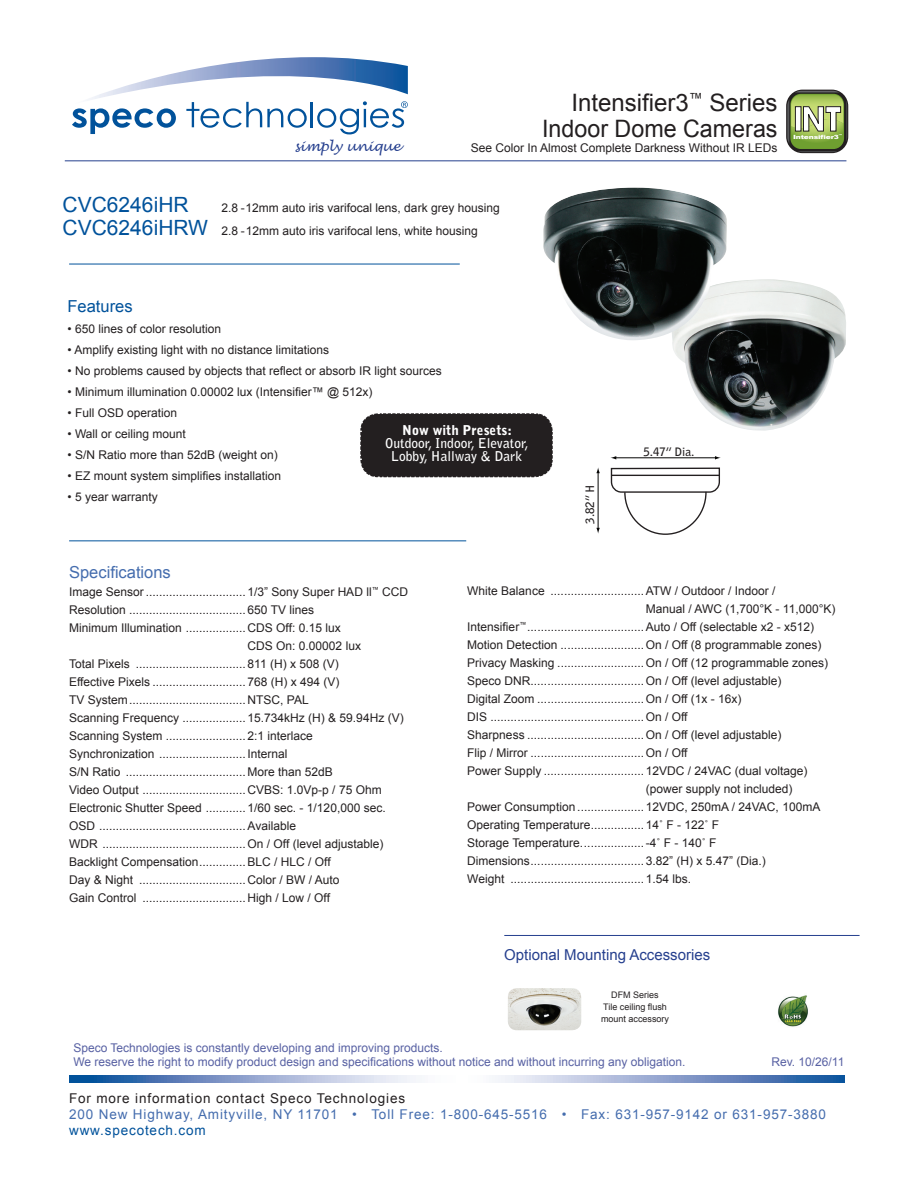
<style>
.page{position:relative;width:918px;height:1188px;background:#fff}
.page>*{position:absolute;margin:0;border:0;box-sizing:border-box;transform-origin:0 0}
.t1{font:31.5px "a bug's life debugged Regular";color:#fff}
.PRODUCT_TITLE{font:24px "Arial";color:#231f20}
.model_number{font:21px "Arial";color:#01529b}
.features_head{font:16.5px "Arial";color:#456dae}
.features_head-2{font:16.5px "Arial";color:#01529b}
.t2{font:15px "Arial";color:#253f8e}
.ADDRESS{font:13.5px "Arial";letter-spacing:.065em;color:#456dae}
.dvr_header{font:700 13.5px "Bell Gothic Std";color:#fff}
.ADDRESS-2{font:13.5px "Arial";letter-spacing:.065em;color:#231f20}
.ADDRESS-3{font:13.5px "Arial";letter-spacing:.065em;color:#01529b}
.dvr_header-2{font:900 13.5px "Bell Gothic Std";color:#fff}
.t3{font:italic 13.5px "Lucida Handwriting";color:#253f8e}
.DESCRIPTIONS{font:12px "Arial";color:#231f20}
.DISCLAIMER{font:12px "Arial";color:#5861a3}
.model_number-2{font:12px "Arial";color:#231f20}
.PRODUCT_TITLE-2{font:12px "Arial";color:#231f20}
._7pt__bullets{font:700 11.55px "Bell Gothic Std";color:#231f20}
._7pt__bullets-2{font:9px/12px "Arial";color:#231f20}
.models__small{font:9px "Arial";color:#231f20}
.t4{font:900 5.7px "Arial";letter-spacing:-.02em;color:#fff;scale:1.32 1}
.t5{font:900 2.55px "Arial";color:#fff;scale:1.32 1}
.s1{font-size:21px;color:#01529b}
</style>
<div class="page">
<hr style="left:65px;top:161px;width:781px;height:1px;background:#253f8e">
<svg style="left:72px;top:57px;width:336px;height:77px"></svg>
<svg style="left:786px;top:90px;width:62px;height:63px"></svg>
<svg style="left:787px;top:91px;width:60px;height:61px;background:#879d51"></svg>
<svg style="left:610px;top:467px;width:110px;height:68px"></svg>
<hr style="left:612px;top:475px;width:107px;height:1px;background:#231f20">
<hr style="left:598px;top:472px;width:1px;height:57px;background:#050504">
<svg style="left:596px;top:467px;width:4px;height:6px"></svg>
<svg style="left:596px;top:528px;width:4px;height:6px"></svg>
<hr style="left:615px;top:457px;width:101px;height:1px;background:#050504">
<svg style="left:610px;top:456px;width:6px;height:4px"></svg>
<svg style="left:715px;top:456px;width:6px;height:4px"></svg>
<hr style="left:69px;top:264px;width:391px;height:1px;background:#01529b">
<hr style="left:69px;top:540px;width:397px;height:1px;background:#01529b">
<div style="left:360px;top:413px;width:193px;height:65px;background:#231f20"></div>
<svg style="left:69px;top:1076px;width:776px;height:7px;background:#93aad0"></svg>
<img style="left:672px;top:279px;width:174px;height:152px">
<img style="left:543px;top:188px;width:186px;height:156px">
<img style="left:508px;top:988px;width:73px;height:42px">
<img style="left:778px;top:995px;width:30px;height:32px">
<hr style="left:504px;top:935px;width:356px;height:1px;background:#253f8e">
<p class="t3" style="left:294px;top:138px;width:108px">simply unique</p>
<p class="PRODUCT_TITLE" style="left:572px;top:87px;width:208px">Intensifier3<sup>™</sup> Series</p>
<p class="PRODUCT_TITLE" style="left:542px;top:113px;width:237px">Indoor Dome Cameras</p>
<p class="PRODUCT_TITLE-2" style="left:471px;top:140px;width:308px">See Color In Almost Complete Darkness Without IR LEDs</p>
<p class="model_number" style="left:63px;top:191px;width:128px">CVC6246iHR</p>
<p class="model_number-2" style="left:222px;top:200px;width:280px">2.8 -12mm auto iris varifocal lens, dark grey housing</p>
<p class="model_number-2" style="left:63px;top:223px;width:417px"><span class="s1">CVC6246iHRW</span> 2.8 -12mm auto iris varifocal lens, white housing</p>
<p class="t1" style="left:795px;top:108px;width:48px">INT</p>
<p class="t5" style="left:839px;top:134px;width:4px">™</p>
<p class="t4" style="left:793px;top:134px;width:36px">Intensifier3</p>
<p class="features_head-2" style="left:68px;top:296px;width:67px">Features</p>
<p class="DESCRIPTIONS" style="left:68px;top:321px;width:155px">• 650 lines of color resolution</p>
<p class="DESCRIPTIONS" style="left:68px;top:342px;width:263px">• Amplify existing light with no distance limitations</p>
<p class="DESCRIPTIONS" style="left:68px;top:363px;width:376px">• No problems caused by objects that reflect or absorb IR light sources</p>
<p class="DESCRIPTIONS" style="left:68px;top:384px;width:307px">• Minimum illumination 0.00002 lux (Intensifier™ @ 512x)</p>
<p class="DESCRIPTIONS" style="left:68px;top:405px;width:111px">• Full OSD operation</p>
<p class="DESCRIPTIONS" style="left:68px;top:426px;width:120px">• Wall or ceiling mount</p>
<p class="DESCRIPTIONS" style="left:68px;top:447px;width:212px">• S/N Ratio more than 52dB (weight on)</p>
<p class="DESCRIPTIONS" style="left:68px;top:468px;width:215px">• EZ mount system simplifies installation</p>
<p class="DESCRIPTIONS" style="left:68px;top:489px;width:92px">• 5 year warranty</p>
<p class="dvr_header-2" style="left:402px;top:422px;width:111px">Now with Presets:</p>
<p class="dvr_header" style="left:385px;top:435px;width:145px">Outdoor, Indoor, Elevator,</p>
<p class="dvr_header" style="left:391px;top:448px;width:133px">Lobby, Hallway &amp; Dark</p>
<p class="_7pt__bullets" style="left:583px;top:524px;width:41px;rotate:-90deg">3.82” H</p>
<p class="_7pt__bullets" style="left:643px;top:445px;width:53px">5.47” Dia.</p>
<p class="features_head" style="left:69px;top:561px;width:103px">Specifications</p>
<p class="DESCRIPTIONS" style="left:69px;top:584px;width:340px">Image Sensor .............................. 1/3” Sony Super HAD ll<sup>™</sup> CCD</p>
<p class="DESCRIPTIONS" style="left:69px;top:602px;width:246px">Resolution ................................... 650 TV lines</p>
<p class="DESCRIPTIONS" style="left:69px;top:620px;width:273px">Minimum Illumination .................. CDS Off: 0.15 lux</p>
<p class="DESCRIPTIONS" style="left:248px;top:638px;width:115px">CDS On: 0.00002 lux</p>
<p class="DESCRIPTIONS" style="left:69px;top:656px;width:271px">Total Pixels ................................. 811 (H) x 508 (V)</p>
<p class="DESCRIPTIONS" style="left:69px;top:674px;width:272px">Effective Pixels ............................ 768 (H) x 494 (V)</p>
<p class="DESCRIPTIONS" style="left:69px;top:692px;width:241px">TV System...................................NTSC, PAL</p>
<p class="DESCRIPTIONS" style="left:69px;top:710px;width:336px">Scanning Frequency ................... 15.734kHz (H) &amp; 59.94Hz (V)</p>
<p class="DESCRIPTIONS" style="left:69px;top:728px;width:245px">Scanning System ........................ 2:1 interlace</p>
<p class="DESCRIPTIONS" style="left:69px;top:746px;width:220px">Synchronization .......................... Internal</p>
<p class="DESCRIPTIONS" style="left:69px;top:764px;width:265px">S/N Ratio .................................... More than 52dB</p>
<p class="DESCRIPTIONS" style="left:69px;top:782px;width:314px">Video Output ............................... CVBS: 1.0Vp-p / 75 Ohm</p>
<p class="DESCRIPTIONS" style="left:69px;top:800px;width:318px">Electronic Shutter Speed ............ 1/60 sec. - 1/120,000 sec.</p>
<p class="DESCRIPTIONS" style="left:69px;top:818px;width:228px">OSD ............................................Available</p>
<p class="DESCRIPTIONS" style="left:69px;top:836px;width:316px">WDR ...........................................On / Off (level adjustable)</p>
<p class="DESCRIPTIONS" style="left:69px;top:854px;width:263px">Backlight Compensation..............BLC / HLC / Off</p>
<p class="DESCRIPTIONS" style="left:69px;top:872px;width:272px">Day &amp; Night ................................ Color / BW / Auto</p>
<p class="DESCRIPTIONS" style="left:69px;top:890px;width:262px">Gain Control ............................... High / Low / Off</p>
<p class="DESCRIPTIONS" style="left:467px;top:583px;width:310px">White Balance ............................ATW / Outdoor / Indoor /</p>
<p class="DESCRIPTIONS" style="left:646px;top:601px;width:191px">Manual / AWC (1,700°K - 11,000°K)</p>
<p class="DESCRIPTIONS" style="left:467px;top:619px;width:349px">Intensifier<sup>™</sup>...................................Auto / Off (selectable x2 - x512)</p>
<p class="DESCRIPTIONS" style="left:467px;top:637px;width:356px">Motion Detection .........................On / Off (8 programmable zones)</p>
<p class="DESCRIPTIONS" style="left:467px;top:655px;width:363px">Privacy Masking ..........................On / Off (12 programmable zones)</p>
<p class="DESCRIPTIONS" style="left:467px;top:673px;width:316px">Speco DNR..................................On / Off (level adjustable)</p>
<p class="DESCRIPTIONS" style="left:467px;top:691px;width:276px">Digital Zoom ................................On / Off (1x - 16x)</p>
<p class="DESCRIPTIONS" style="left:467px;top:709px;width:222px">DIS ..............................................On / Off</p>
<p class="DESCRIPTIONS" style="left:467px;top:727px;width:316px">Sharpness ...................................On / Off (level adjustable)</p>
<p class="DESCRIPTIONS" style="left:467px;top:745px;width:222px">Flip / Mirror ..................................On / Off</p>
<p class="DESCRIPTIONS" style="left:467px;top:763px;width:342px">Power Supply .............................. 12VDC / 24VAC (dual voltage)</p>
<p class="DESCRIPTIONS" style="left:646px;top:781px;width:148px">(power supply not included)</p>
<p class="DESCRIPTIONS" style="left:467px;top:799px;width:355px">Power Consumption .................... 12VDC, 250mA / 24VAC, 100mA</p>
<p class="DESCRIPTIONS" style="left:467px;top:817px;width:253px">Operating Temperature................ 14˚ F - 122˚ F</p>
<p class="DESCRIPTIONS" style="left:467px;top:835px;width:251px">Storage Temperature...................-4˚ F - 140˚ F</p>
<p class="DESCRIPTIONS" style="left:467px;top:853px;width:300px">Dimensions.................................. 3.82” (H) x 5.47” (Dia.)</p>
<p class="DESCRIPTIONS" style="left:467px;top:871px;width:225px">Weight ........................................ 1.54 lbs.</p>
<p class="t2" style="left:504px;top:945px;width:207px">Optional Mounting Accessories</p>
<p class="models__small" style="left:611px;top:989px;width:49px">DFM Series</p>
<p class="_7pt__bullets-2" style="left:601px;top:1001px;width:70px">Tile ceiling flush mount accessory</p>
<p class="DISCLAIMER" style="left:73px;top:1040px;width:371px">Speco Technologies is constantly developing and improving products.</p>
<p class="DISCLAIMER" style="left:73px;top:1054px;width:614px">We reserve the right to modify product design and specifications without notice and without incurring any obligation.</p>
<p class="DISCLAIMER" style="left:771px;top:1054px;width:74px">Rev. 10/26/11</p>
<p class="ADDRESS-2" style="left:69px;top:1089px;width:338px">For more information contact Speco Technologies</p>
<p class="ADDRESS" style="left:69px;top:1105px;width:758px">200 New Highway, Amityville, NY 11701 • Toll Free: 1-800-645-5516 • Fax: 631-957-9142 or 631-957-3880</p>
<p class="ADDRESS-3" style="left:69px;top:1122px;width:138px">www.specotech.com</p>
</div>
